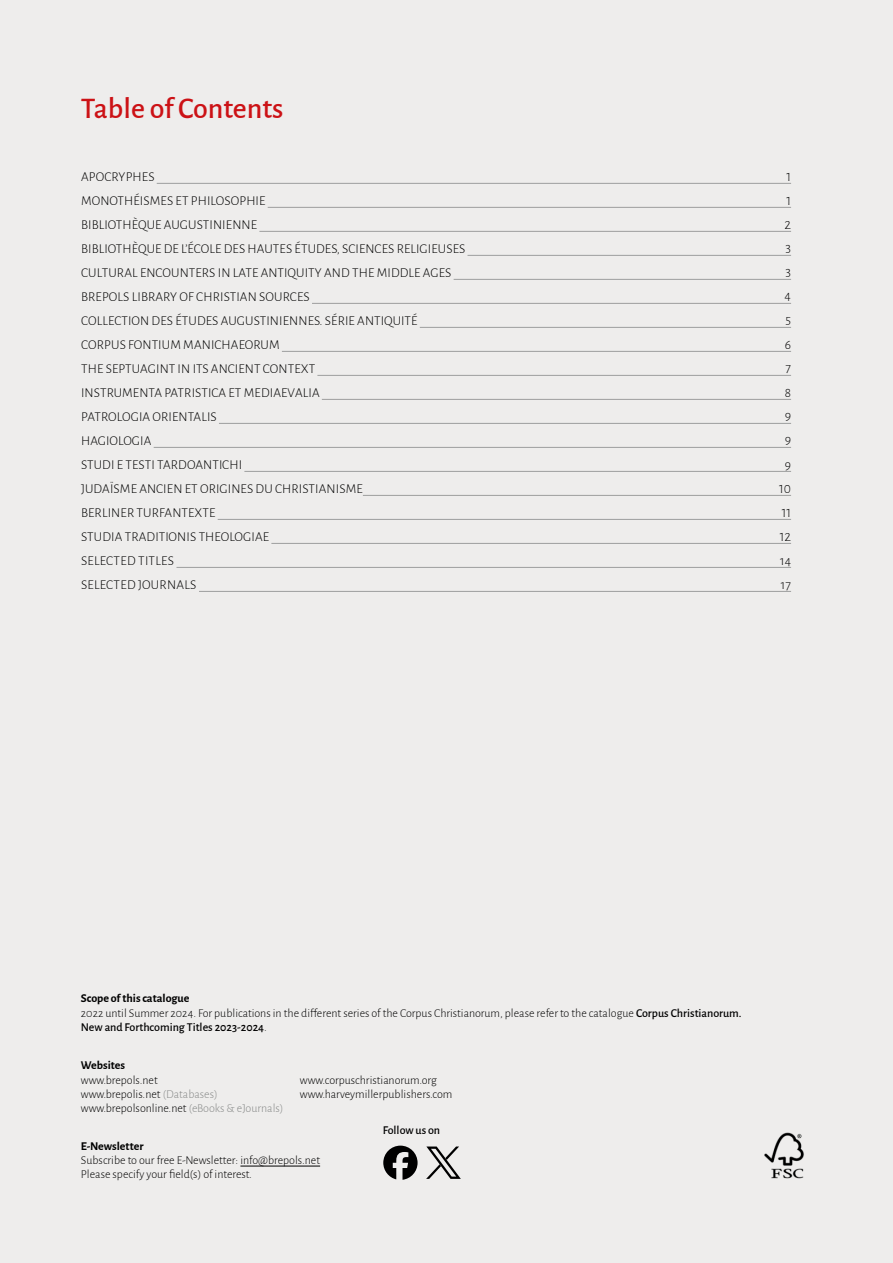
<style>
.page{position:relative;width:893px;height:1263px;background:#eeedec}
.page>*{position:absolute;margin:0;border:0;box-sizing:border-box;transform-origin:0 0}
.t1{font:500 30px "Alegreya Sans";color:#cc1216}
.t2{font:300 13.5px "Alegreya Sans";letter-spacing:.01em;color:#000}
.t3{font:300 12px/14.4px "Alegreya Sans";color:#000}
.t4{font:700 12px "Alegreya Sans";color:#000}
.t5{font:500 12px "Alegreya Sans";color:#000}
.s1{font-weight:700}
.s2{font-weight:500}
.s3{color:#878988}
</style>
<div class="page">
<hr style="left:157px;top:183px;width:634px;height:1px;background:#9d9e9e">
<hr style="left:268px;top:207px;width:523px;height:1px;background:#9d9e9e">
<hr style="left:259px;top:231px;width:532px;height:1px;background:#9d9e9e">
<hr style="left:467px;top:255px;width:324px;height:1px;background:#9d9e9e">
<hr style="left:454px;top:279px;width:337px;height:1px;background:#9d9e9e">
<hr style="left:312px;top:303px;width:479px;height:1px;background:#9d9e9e">
<hr style="left:420px;top:327px;width:371px;height:1px;background:#9d9e9e">
<hr style="left:282px;top:351px;width:509px;height:1px;background:#9d9e9e">
<hr style="left:317px;top:375px;width:474px;height:1px;background:#9d9e9e">
<hr style="left:322px;top:399px;width:469px;height:1px;background:#9d9e9e">
<hr style="left:219px;top:423px;width:572px;height:1px;background:#9d9e9e">
<hr style="left:154px;top:447px;width:637px;height:1px;background:#9d9e9e">
<hr style="left:244px;top:471px;width:547px;height:1px;background:#9d9e9e">
<hr style="left:363px;top:495px;width:428px;height:1px;background:#9d9e9e">
<hr style="left:218px;top:519px;width:573px;height:1px;background:#9d9e9e">
<hr style="left:271px;top:543px;width:520px;height:1px;background:#9d9e9e">
<hr style="left:176px;top:567px;width:615px;height:1px;background:#9d9e9e">
<hr style="left:199px;top:591px;width:592px;height:1px;background:#9d9e9e">
<hr style="left:240px;top:1166px;width:80px;height:1px;background:#000">
<img style="left:764px;top:1132px;width:40px;height:47px">
<svg style="left:426px;top:1146px;width:35px;height:33px"></svg>
<svg style="left:383px;top:1145px;width:35px;height:35px"></svg>
<h1 class="t1" style="left:81px;top:87px;width:204px">Table of Contents</h1>
<p class="t2" style="left:81px;top:168px;width:75px">APOCRYPHES</p>
<p class="t2" style="left:786px;top:168px;width:6px">1</p>
<p class="t2" style="left:81px;top:192px;width:186px">MONOTHÉISMES ET PHILOSOPHIE</p>
<p class="t2" style="left:786px;top:192px;width:6px">1</p>
<p class="t2" style="left:81px;top:216px;width:178px">BIBLIOTHÈQUE AUGUSTINIENNE</p>
<p class="t2" style="left:784px;top:216px;width:8px">2</p>
<p class="t2" style="left:81px;top:240px;width:386px">BIBLIOTHÈQUE DE L’ÉCOLE DES HAUTES ÉTUDES, SCIENCES RELIGIEUSES</p>
<p class="t2" style="left:785px;top:240px;width:7px">3</p>
<p class="t2" style="left:81px;top:264px;width:372px">CULTURAL ENCOUNTERS IN LATE ANTIQUITY AND THE MIDDLE AGES</p>
<p class="t2" style="left:785px;top:264px;width:7px">3</p>
<p class="t2" style="left:81px;top:288px;width:230px">BREPOLS LIBRARY OF CHRISTIAN SOURCES</p>
<p class="t2" style="left:784px;top:288px;width:8px">4</p>
<p class="t2" style="left:81px;top:312px;width:338px">COLLECTION DES ÉTUDES AUGUSTINIENNES. SÉRIE ANTIQUITÉ</p>
<p class="t2" style="left:785px;top:312px;width:7px">5</p>
<p class="t2" style="left:81px;top:336px;width:200px">CORPUS FONTIUM MANICHAEORUM</p>
<p class="t2" style="left:785px;top:336px;width:8px">6</p>
<p class="t2" style="left:81px;top:360px;width:236px">THE SEPTUAGINT IN ITS ANCIENT CONTEXT</p>
<p class="t2" style="left:785px;top:360px;width:7px">7</p>
<p class="t2" style="left:81px;top:384px;width:240px">INSTRUMENTA PATRISTICA ET MEDIAEVALIA</p>
<p class="t2" style="left:785px;top:384px;width:8px">8</p>
<p class="t2" style="left:81px;top:408px;width:137px">PATROLOGIA ORIENTALIS</p>
<p class="t2" style="left:785px;top:408px;width:8px">9</p>
<p class="t2" style="left:81px;top:432px;width:72px">HAGIOLOGIA</p>
<p class="t2" style="left:785px;top:432px;width:8px">9</p>
<p class="t2" style="left:81px;top:456px;width:163px">STUDI E TESTI TARDOANTICHI</p>
<p class="t2" style="left:785px;top:456px;width:8px">9</p>
<p class="t2" style="left:81px;top:480px;width:283px">JUDAÏSME ANCIEN ET ORIGINES DU CHRISTIANISME</p>
<p class="t2" style="left:779px;top:480px;width:13px">10</p>
<p class="t2" style="left:81px;top:504px;width:136px">BERLINER TURFANTEXTE</p>
<p class="t2" style="left:782px;top:504px;width:11px">11</p>
<p class="t2" style="left:81px;top:528px;width:190px">STUDIA TRADITIONIS THEOLOGIAE</p>
<p class="t2" style="left:780px;top:528px;width:13px">12</p>
<p class="t2" style="left:81px;top:552px;width:94px">SELECTED TITLES</p>
<p class="t2" style="left:780px;top:552px;width:13px">14</p>
<p class="t2" style="left:81px;top:576px;width:117px">SELECTED JOURNALS</p>
<p class="t2" style="left:781px;top:576px;width:12px">17</p>
<p class="t3" style="left:81px;top:991px;width:662px"><span class="s1">Scope of this catalogue<br></span>2022 until Summer 2024. For publications in the different series of the Corpus Christianorum, please refer to the catalogue <span class="s2">Corpus Christianorum.<br>New and Forthcoming Titles 2023-2024</span>.</p>
<p class="t4" style="left:81px;top:1056px;width:46px">Websites</p>
<p class="t3" style="left:81px;top:1072px;width:204px">www.brepols.net<br>www.brepolis.net <span class="s3">(Databases) </span>www.brepolsonline.net <span class="s3">(eBooks &amp; eJournals)</span></p>
<p class="t4" style="left:81px;top:1137px;width:64px">E-Newsletter</p>
<p class="t3" style="left:81px;top:1152px;width:241px">Subscribe to our free E-Newsletter: info@brepols.net<br>Please specify your field(s) of interest.</p>
<p class="t3" style="left:300px;top:1072px;width:154px">www.corpuschristianorum.org www.harveymillerpublishers.com</p>
<p class="t5" style="left:383px;top:1122px;width:59px">Follow us on</p>
</div>
